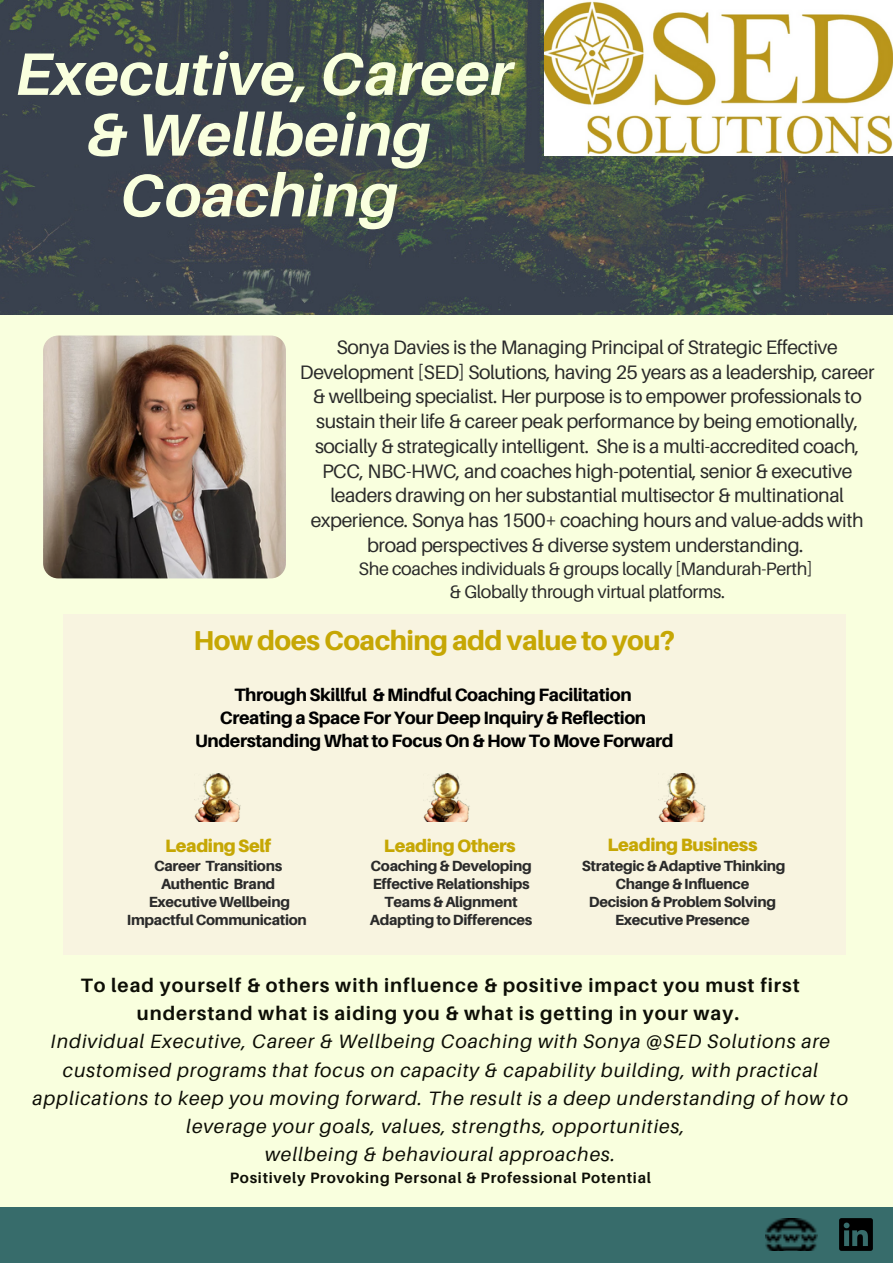
<style>
.page{position:relative;width:893px;height:1264px;background:#fff}
.page>*{position:absolute;margin:0;border:0;box-sizing:border-box;transform-origin:0 0}
.t1{font:italic 700 60px/60.8px "Aileron";color:#f9ffde;text-align:center}
.t2{font:800 27.3px "Aileron";letter-spacing:-.02em;color:#c6a704}
.t3{font:19.5px/24.8px "Aileron";letter-spacing:-.02em;color:#2a2a2a;text-align:center}
.t4{font:italic 19.35px/28px "Aileron";letter-spacing:.05em;color:#0d0e06;text-align:center}
.t5{font:700 19.35px/28px "Aileron";letter-spacing:.05em;color:#0d0e06;text-align:center}
.t6{font:18px/22.5px "Aileron";letter-spacing:-.02em;color:#2a2a2a;text-align:center}
.t7{font:800 17.85px/22.8px "Aileron";letter-spacing:-.02em;color:#000;text-align:center}
.t8{font:900 17.85px "Aileron";letter-spacing:-.02em;color:#c6a704}
.t9{font:700 15px "Aileron";letter-spacing:.05em;color:#0d0e06}
.t10{font:800 14.7px/18.1px "Aileron";letter-spacing:-.02em;color:#2a2a2a;text-align:center}
</style>
<div class="page">
<div style="left:0;top:0;width:892px;height:1262px;background:#f9ffde"></div>
<div style="left:0;top:1206px;width:892px;height:56px;background:#376c6b"></div>
<img style="left:43px;top:335px;width:243px;height:243px;border-radius:15px">
<img style="left:0;top:0;width:892px;height:314px">
<img style="left:544px;top:0;width:348px;height:155px">
<div style="left:63px;top:614px;width:782px;height:340px;background:#f8f4e0"></div>
<img style="left:195px;top:773px;width:46px;height:49px">
<img style="left:423px;top:773px;width:47px;height:49px">
<img style="left:658px;top:773px;width:48px;height:48px">
<img style="left:765px;top:1218px;width:52px;height:32px">
<img style="left:839px;top:1218px;width:33px;height:32px">
<h1 class="t1" style="left:16px;top:42px;width:498px">Executive, Career &amp; Wellbeing<br>Coaching</h1>
<p class="t3" style="left:300px;top:334px;width:576px">Sonya Davies is the Managing Principal of Strategic Effective Development [SED] Solutions, having 25 years as a leadership, career &amp; wellbeing specialist. Her purpose is to empower professionals to sustain their life &amp; career peak performance by being emotionally, socially &amp; strategically intelligent. She is a multi-accredited coach, PCC, NBC-HWC, and coaches high-potential, senior &amp; executive leaders drawing on her substantial multisector &amp; multinational experience. Sonya has 1500+ coaching hours and value-adds with broad perspectives &amp; diverse system understanding.</p>
<p class="t6" style="left:358px;top:557px;width:455px">She coaches individuals &amp; groups locally [Mandurah-Perth] &amp; Globally through virtual platforms.</p>
<h2 class="t2" style="left:193px;top:623px;width:483px">How does Coaching add value to you?</h2>
<p class="t7" style="left:195px;top:683px;width:480px">Through Skillful &amp; Mindful Coaching Facilitation<br>Creating a Space For Your Deep Inquiry &amp; Reflection<br>Understanding What to Focus On &amp; How To Move Forward</p>
<p class="t8" style="left:165px;top:834px;width:108px">Leading Self</p>
<p class="t10" style="left:127px;top:856px;width:181px">Career Transitions<br>Authentic Brand<br>Executive Wellbeing<br>Impactful Communication</p>
<p class="t8" style="left:384px;top:834px;width:133px">Leading Others</p>
<p class="t10" style="left:370px;top:856px;width:164px">Coaching &amp; Developing<br>Effective Relationships<br>Teams &amp; Alignment<br>Adapting to Differences</p>
<p class="t8" style="left:607px;top:833px;width:151px">Leading Business</p>
<p class="t10" style="left:581px;top:856px;width:205px">Strategic &amp; Adaptive Thinking<br>Change &amp; Influence<br>Decision &amp; Problem Solving<br>Executive Presence</p>
<p class="t5" style="left:81px;top:971px;width:720px">To lead yourself &amp; others with influence &amp; positive impact you must first understand what is aiding you &amp; what is getting in your way.</p>
<p class="t4" style="left:33px;top:1027px;width:816px">Individual Executive, Career &amp; Wellbeing Coaching with Sonya @SED Solutions are customised programs that focus on capacity &amp; capability building, with practical applications to keep you moving forward. The result is a deep understanding of how to leverage your goals, values, strengths, opportunities,<br>wellbeing &amp; behavioural approaches.</p>
<p class="t9" style="left:230px;top:1168px;width:423px">Positively Provoking Personal &amp; Professional Potential</p>
</div>
